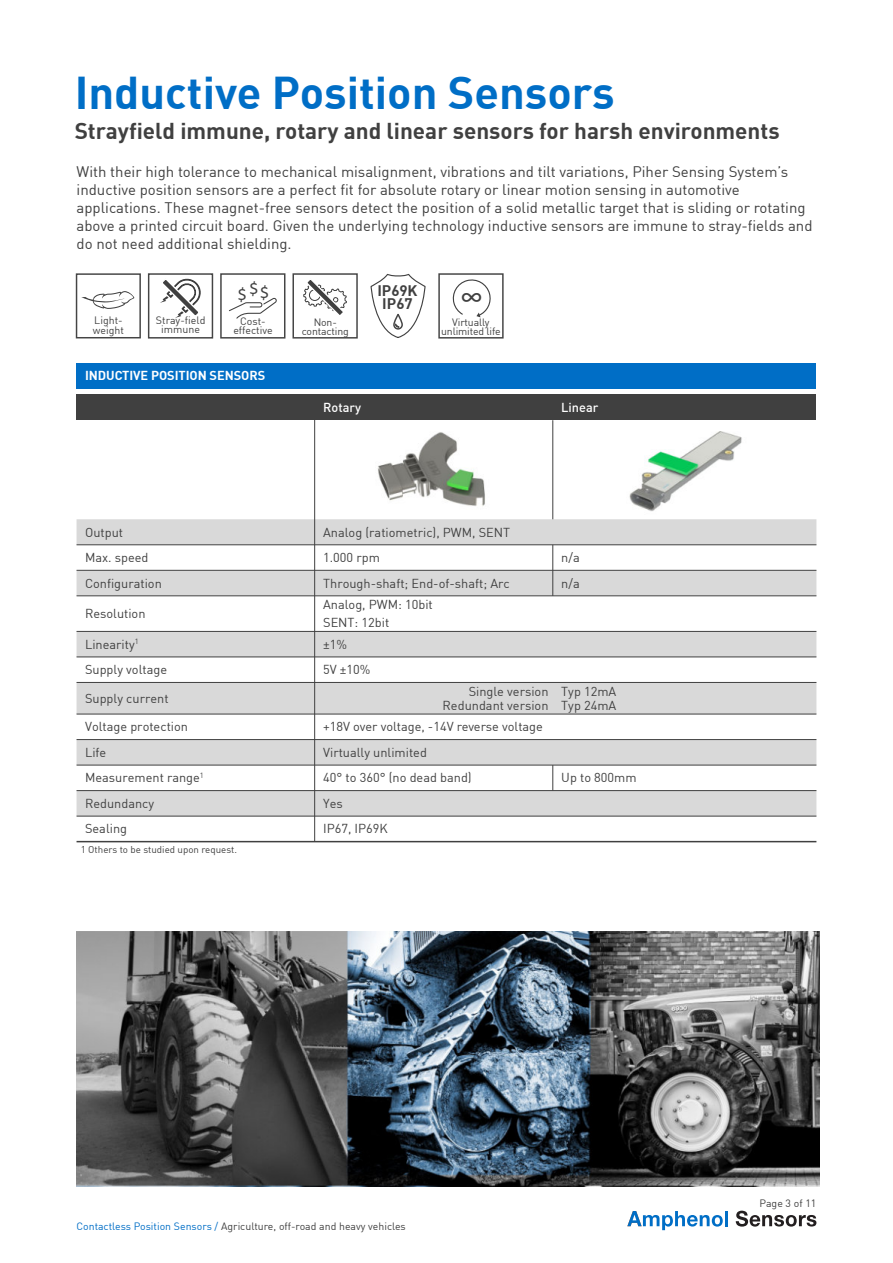
<style>
.page{position:relative;width:893px;height:1263px;background:#fff}
.page>*{position:absolute;margin:0;border:0;box-sizing:border-box;transform-origin:0 0}
.t1{font:700 45px "DIN";color:#006ec6}
.t2{font:28.5px "DIN";color:#404040}
.t3{font:700 22.5px "DIN";color:#404040}
.t4{font:17.4px "Calibri";color:#404040}
.t5{font:15px/18px "DIN";color:#404040}
.t6{font:700 15px/13.2px "DIN";color:#404040;text-align:center}
.t7{font:12.75px/14.1px "DIN";color:#404040}
.t8{font:700 12.75px "DIN";letter-spacing:-.005em;color:#fff}
.t9{font:500 12.75px "DIN";color:#fff}
.t10{font:10.65px/9px "DIN";color:#404040;text-align:center}
.t11{font:10.5px/9px "DIN";color:#404040;text-align:center}
.t12{font:9.75px "DIN";color:#404040}
.s1{color:#006ec6}
</style>
<div class="page">
<img style="left:77px;top:932px;width:742px;height:254px">
<hr style="left:725px;top:1211px;width:3px;height:15px;background:#006ec6">
<svg style="left:627px;top:1211px;width:96px;height:19px"></svg>
<svg style="left:736px;top:1211px;width:80px;height:15px"></svg>
<div style="left:77px;top:363px;width:739px;height:25px;background:#006ec6"></div>
<div style="left:77px;top:395px;width:739px;height:25px;background:#404040"></div>
<div style="left:77px;top:519px;width:739px;height:137px;background:#d9d9d9"></div>
<svg style="left:77px;top:545px;width:739px;height:86px"></svg>
<svg style="left:77px;top:683px;width:739px;height:133px;fill:#d9d9d9"></svg>
<hr style="left:314px;top:395px;width:1px;height:447px;background:#404040">
<hr style="left:552px;top:420px;width:1px;height:99px;background:#404040">
<hr style="left:552px;top:545px;width:1px;height:51px;background:#404040">
<svg style="left:552px;top:766px;width:1px;height:24px"></svg>
<hr style="left:77px;top:841px;width:739px;height:1px;background:#404040">
<hr style="left:77px;top:544px;width:739px;height:1px;background:#404040">
<hr style="left:77px;top:570px;width:739px;height:1px;background:#404040">
<hr style="left:77px;top:595px;width:739px;height:1px;background:#404040">
<hr style="left:77px;top:631px;width:739px;height:1px;background:#404040">
<hr style="left:77px;top:656px;width:739px;height:1px;background:#404040">
<hr style="left:77px;top:682px;width:739px;height:1px;background:#404040">
<hr style="left:77px;top:714px;width:739px;height:1px;background:#404040">
<hr style="left:77px;top:739px;width:739px;height:1px;background:#404040">
<hr style="left:77px;top:765px;width:739px;height:1px;background:#404040">
<hr style="left:77px;top:790px;width:739px;height:1px;background:#404040">
<hr style="left:77px;top:816px;width:739px;height:1px;background:#404040">
<img style="left:377px;top:432px;width:108px;height:74px">
<img style="left:629px;top:431px;width:113px;height:81px">
<div style="left:76px;top:273px;width:65px;height:65px;background:#fff;border:1px solid #454545"></div>
<svg style="left:81px;top:291px;width:53px;height:18px"></svg>
<div style="left:220px;top:273px;width:65px;height:66px;background:#fff;border:1px solid #454545"></div>
<svg style="left:229px;top:298px;width:48px;height:21px"></svg>
<div style="left:438px;top:273px;width:66px;height:66px;background:#fff;border:1px solid #454545"></div>
<svg style="left:452px;top:279px;width:39px;height:38px"></svg>
<div style="left:292px;top:273px;width:66px;height:66px;background:#fff;border:1px solid #454545"></div>
<svg style="left:303px;top:280px;width:44px;height:35px"></svg>
<div style="left:148px;top:273px;width:65px;height:66px;background:#fff;border:1px solid #454545"></div>
<svg style="left:160px;top:278px;width:41px;height:40px"></svg>
<svg style="left:370px;top:273px;width:56px;height:65px"></svg>
<h1 class="t1" style="left:75px;top:77px;width:541px">Inductive Position Sensors</h1>
<h3 class="t3" style="left:75px;top:123px;width:706px">Strayfield immune, rotary and linear sensors for harsh environments</h3>
<p class="t5" style="left:77px;top:164px;width:737px">With their high tolerance to mechanical misalignment, vibrations and tilt variations, Piher Sensing System’s inductive position sensors are a perfect fit for absolute rotary or linear motion sensing in automotive applications. These magnet-free sensors detect the position of a solid metallic target that is sliding or rotating above a printed circuit board. Given the underlying technology inductive sensors are immune to stray-fields and do not need additional shielding.</p>
<p class="t11" style="left:93px;top:317px;width:33px;text-align:left">Light&shy;weight</p>
<p class="t10" style="left:156px;top:317px;width:51px">Stray-field immune</p>
<p class="t4" style="left:238px;top:285px;width:33px">$$$</p>
<p class="t10" style="left:233px;top:317px;width:41px">Cost&shy;effective</p>
<p class="t11" style="left:441px;top:319px;width:61px">Virtually unlimited life</p>
<p class="t6" style="left:377px;top:285px;width:42px">IP69K<br>IP67</p>
<h2 class="t2" style="left:460px;top:285px;width:25px">∞</h2>
<p class="t11" style="left:302px;top:319px;width:48px">Non&shy;contacting</p>
<p class="t8" style="left:85px;top:371px;width:182px">INDUCTIVE POSITION SENSORS</p>
<p class="t9" style="left:323px;top:403px;width:39px">Rotary</p>
<p class="t9" style="left:561px;top:403px;width:39px">Linear</p>
<p class="t7" style="left:85px;top:526px;width:40px">Output</p>
<p class="t7" style="left:323px;top:526px;width:189px">Analog (ratiometric), PWM, SENT</p>
<p class="t7" style="left:85px;top:552px;width:65px">Max. speed</p>
<p class="t7" style="left:323px;top:552px;width:58px">1.000 rpm</p>
<p class="t7" style="left:561px;top:552px;width:20px">n/a</p>
<p class="t7" style="left:85px;top:577px;width:78px">Configuration</p>
<p class="t7" style="left:323px;top:577px;width:188px">Through-shaft; End-of-shaft; Arc</p>
<p class="t7" style="left:561px;top:577px;width:20px">n/a</p>
<p class="t7" style="left:85px;top:608px;width:62px">Resolution</p>
<p class="t7" style="left:323px;top:597px;width:111px;line-height:18px">Analog, PWM: 10bit<br>SENT: 12bit</p>
<p class="t7" style="left:85px;top:638px;width:55px">Linearity<sup>1</sup></p>
<p class="t7" style="left:323px;top:638px;width:25px">±1%</p>
<p class="t7" style="left:85px;top:664px;width:84px">Supply voltage</p>
<p class="t7" style="left:323px;top:664px;width:49px">5V ±10%</p>
<p class="t7" style="left:85px;top:693px;width:85px">Supply current</p>
<p class="t7" style="left:443px;top:686px;width:107px;text-align:right">Single version<br>Redundant version</p>
<p class="t7" style="left:561px;top:686px;width:57px">Typ 12mA<br>Typ 24mA</p>
<p class="t7" style="left:85px;top:721px;width:104px">Voltage protection</p>
<p class="t7" style="left:323px;top:721px;width:221px">+18V over voltage, -14V reverse voltage</p>
<p class="t7" style="left:85px;top:747px;width:23px">Life</p>
<p class="t7" style="left:323px;top:747px;width:105px">Virtually unlimited</p>
<p class="t7" style="left:85px;top:772px;width:120px">Measurement range<sup>1</sup></p>
<p class="t7" style="left:323px;top:772px;width:150px">40° to 360° (no dead band)</p>
<p class="t7" style="left:561px;top:772px;width:77px">Up to 800mm</p>
<p class="t7" style="left:85px;top:798px;width:71px">Redundancy</p>
<p class="t7" style="left:323px;top:798px;width:21px">Yes</p>
<p class="t7" style="left:85px;top:823px;width:44px">Sealing</p>
<p class="t7" style="left:323px;top:823px;width:66px">IP67, IP69K</p>
<p class="t12" style="left:81px;top:846px;width:158px">1 Others to be studied upon request.</p>
<p class="t11" style="left:77px;top:1223px;width:331px"><span class="s1">Contactless Position Sensors /</span> Agriculture, off-road and heavy vehicles</p>
<p class="t11" style="left:760px;top:1200px;width:58px">Page 3 of 11</p>
</div>
